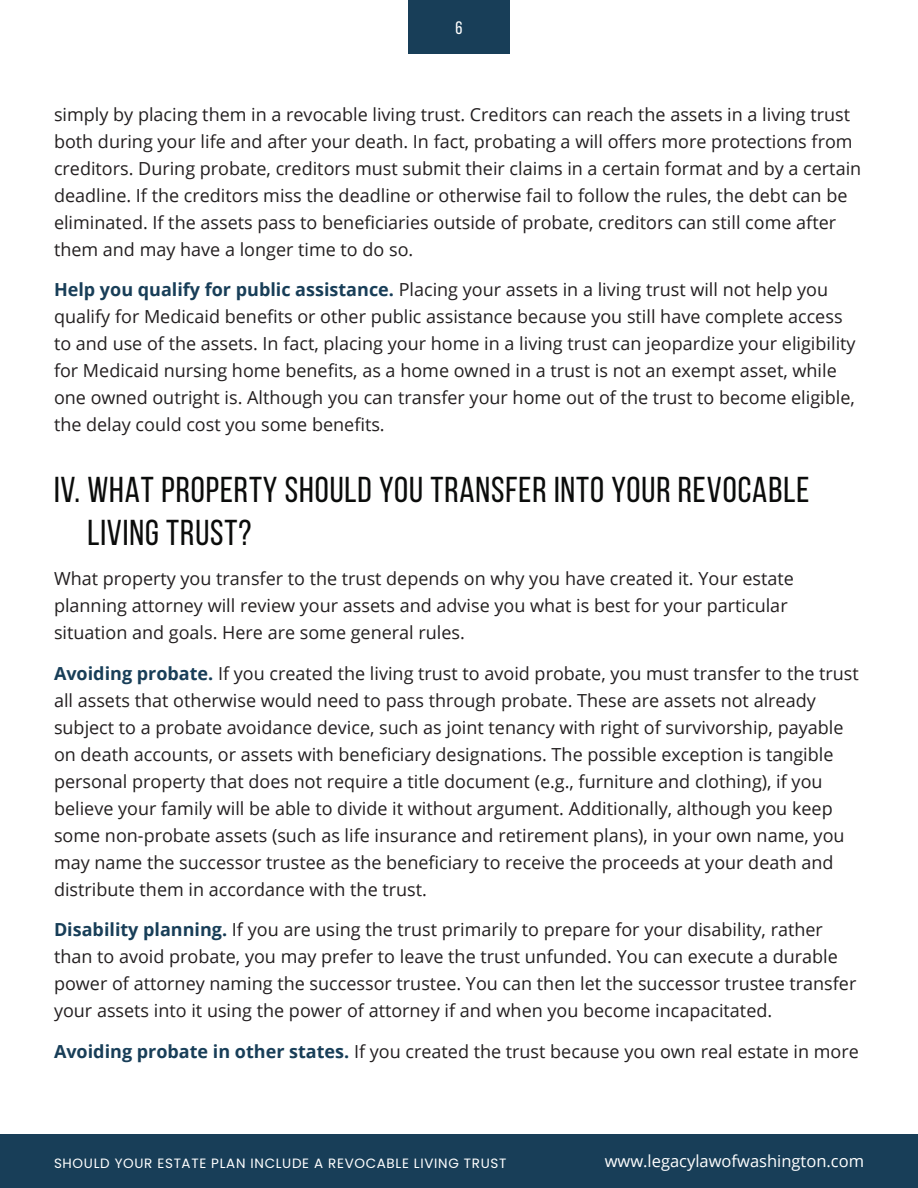
<style>
.page{position:relative;width:918px;height:1188px;background:#fff}
.page>*{position:absolute;margin:0;border:0;box-sizing:border-box;transform-origin:0 0}
.Subsection_Title{font:36px/43.2px "Bebas Neue";letter-spacing:.025em;color:#0b0c0b}
.P9_-_Paragraph_Lead{font:18px/27px "Open Sans";color:#231f20}
.P4_-_Basic_Paragraph{font:18px/27px "Open Sans";color:#231f20}
.t1{font:18px "Bebas Neue";color:#fff}
.t2{font:16.5px "Open Sans";color:#fff}
.t3{font:13.5px "Poppins";letter-spacing:.05em;color:#fff}
.s1{font-weight:700;color:#183e58}
</style>
<div class="page">
<div style="left:0;top:1134px;width:918px;height:54px;background:#183e58"></div>
<div style="left:408px;top:0;width:102px;height:54px;background:#183e58"></div>
<p class="t1" style="left:455px;top:18px;width:9px">6</p>
<p class="P9_-_Paragraph_Lead" style="left:54px;top:100px;width:809px">simply by placing them in a revocable living trust. Creditors can reach the assets in a living trust both during your life and after your death. In fact, probating a will offers more protections from creditors. During probate, creditors must submit their claims in a certain format and by a certain deadline. If the creditors miss the deadline or otherwise fail to follow the rules, the debt can be eliminated. If the assets pass to beneficiaries outside of probate, creditors can still come after them and may have a longer time to do so.</p>
<p class="P9_-_Paragraph_Lead" style="left:54px;top:276px;width:803px"><span class="s1">Help you qualify for public assistance.</span> Placing your assets in a living trust will not help you qualify for Medicaid benefits or other public assistance because you still have complete access to and use of the assets. In fact, placing your home in a living trust can jeopardize your eligibility for Medicaid nursing home benefits, as a home owned in a trust is not an exempt asset, while one owned outright is. Although you can transfer your home out of the trust to become eligible, the delay could cost you some benefits.</p>
<p class="Subsection_Title" style="left:87px;top:467px;width:724px;text-indent:-33px">IV. WHAT PROPERTY SHOULD YOU TRANSFER INTO YOUR REVOCABLE<br>LIVING TRUST?</p>
<p class="P4_-_Basic_Paragraph" style="left:54px;top:565px;width:741px">What property you transfer to the trust depends on why you have created it. Your estate planning attorney will review your assets and advise you what is best for your particular situation and goals. Here are some general rules.</p>
<p class="P9_-_Paragraph_Lead" style="left:54px;top:659px;width:806px"><span class="s1">Avoiding probate.</span> If you created the living trust to avoid probate, you must transfer to the trust all assets that otherwise would need to pass through probate. These are assets not already subject to a probate avoidance device, such as joint tenancy with right of survivorship, payable on death accounts, or assets with beneficiary designations. The possible exception is tangible personal property that does not require a title document (e.g., furniture and clothing), if you believe your family will be able to divide it without argument. Additionally, although you keep some non-probate assets (such as life insurance and retirement plans), in your own name, you may name the successor trustee as the beneficiary to receive the proceeds at your death and distribute them in accordance with the trust.</p>
<p class="P9_-_Paragraph_Lead" style="left:54px;top:916px;width:804px"><span class="s1">Disability planning.</span> If you are using the trust primarily to prepare for your disability, rather than to avoid probate, you may prefer to leave the trust unfunded. You can execute a durable power of attorney naming the successor trustee. You can then let the successor trustee transfer your assets into it using the power of attorney if and when you become incapacitated.</p>
<p class="P9_-_Paragraph_Lead" style="left:54px;top:1037px;width:806px"><span class="s1">Avoiding probate in other states.</span> If you created the trust because you own real estate in more</p>
<p class="t3" style="left:54px;top:1156px;width:454px">SHOULD YOUR ESTATE PLAN INCLUDE A REVOCABLE LIVING TRUST</p>
<p class="t2" style="left:605px;top:1150px;width:261px">www.legacylawofwashington.com</p>
</div>
